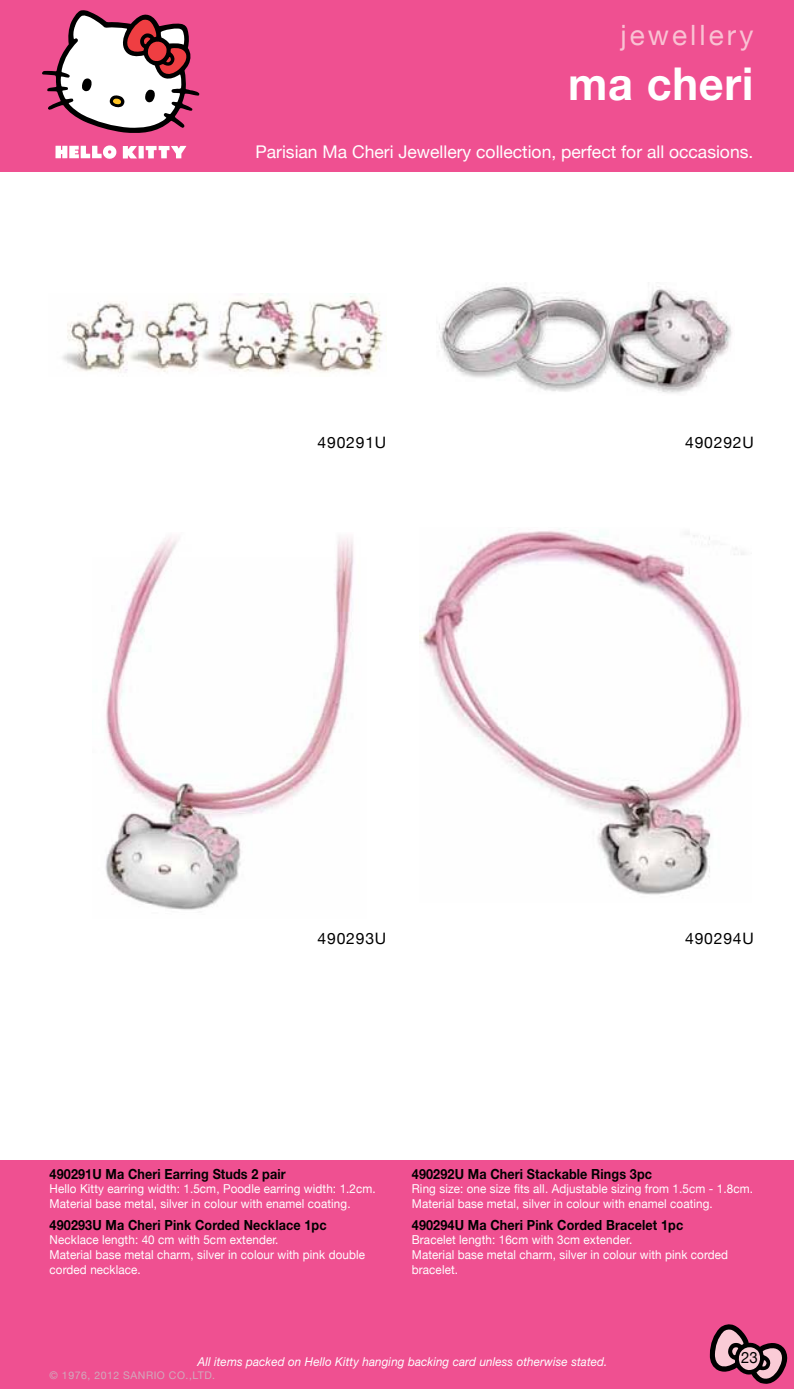
<style>
.page{position:relative;width:794px;height:1389px;background:#fff}
.page>*{position:absolute;margin:0;border:0;box-sizing:border-box;transform-origin:0 0}
.t1{font:700 45.5px "Helvetica Neue";letter-spacing:.02em;color:#fff;scale:.95 1}
.t2{font:28px "Helvetica Neue";letter-spacing:.11em;color:#f9c2d3}
.t3{font:17.5px "Helvetica Neue";color:#fff}
.t4{font:15.75px "Helvetica Neue";letter-spacing:.05em;color:#000}
.t5{font:15.75px "Helvetica Neue";letter-spacing:.05em;color:#000;scale:.95 1}
.t6{font:700 14px "Helvetica Neue";letter-spacing:.01em;color:#000;scale:.9 1}
.t7{font:12.25px/14.7px "Helvetica Neue";letter-spacing:.01em;color:#fff;scale:.95 1}
.t8{font:italic 12.25px "Helvetica Neue";letter-spacing:.01em;color:#fff;scale:.95 1}
.t9{font:10.5px "Helvetica Neue";letter-spacing:.05em;color:#d1aabc}
</style>
<div class="page">
<div style="left:0;top:1161px;width:794px;height:228px;background:#ef5091"></div>
<div style="left:0;top:0;width:794px;height:171px;background:#ef5091"></div>
<img style="left:62px;top:293px;width:321px;height:80px">
<img style="left:105px;top:537px;width:249px;height:373px">
<img style="left:419px;top:530px;width:325px;height:365px">
<img style="left:439px;top:286px;width:293px;height:107px">
<svg style="left:42px;top:10px;width:157px;height:123px"></svg>
<svg style="left:123px;top:146px;width:14px;height:13px"></svg>
<div style="left:138px;top:146px;width:6px;height:12px;background:#fff"></div>
<svg style="left:146px;top:146px;width:40px;height:12px"></svg>
<svg style="left:55px;top:145px;width:62px;height:14px"></svg>
<svg style="left:709px;top:1324px;width:79px;height:60px"></svg>
<h2 class="t2" style="left:620px;top:19px;width:134px">jewellery</h2>
<h1 class="t1" style="left:568px;top:56px;width:197px">ma cheri</h1>
<h3 class="t3" style="left:255px;top:141px;width:499px">Parisian Ma Cheri Jewellery collection, perfect for all occasions.</h3>
<p class="t4" style="left:318px;top:433px;width:70px">490291U</p>
<p class="t4" style="left:685px;top:433px;width:70px">490292U</p>
<p class="t4" style="left:318px;top:929px;width:70px">490293U</p>
<p class="t4" style="left:685px;top:929px;width:70px">490294U</p>
<p class="t6" style="left:50px;top:1165px;width:264px">490291U Ma Cheri Earring Studs 2 pair</p>
<p class="t7" style="left:50px;top:1181px;width:345px">Hello Kitty earring width: 1.5cm, Poodle earring width: 1.2cm.<br>Material base metal, silver in colour with enamel coating.</p>
<p class="t6" style="left:50px;top:1216px;width:309px">490293U Ma Cheri Pink Corded Necklace 1pc</p>
<p class="t7" style="left:50px;top:1233px;width:333px">Necklace length: 40 cm with 5cm extender.<br>Material base metal charm, silver in colour with pink double corded necklace.</p>
<p class="t6" style="left:412px;top:1165px;width:268px">490292U Ma Cheri Stackable Rings 3pc</p>
<p class="t7" style="left:412px;top:1181px;width:360px">Ring size: one size fits all. Adjustable sizing from 1.5cm - 1.8cm.<br>Material base metal, silver in colour with enamel coating.</p>
<p class="t6" style="left:412px;top:1216px;width:303px">490294U Ma Cheri Pink Corded Bracelet 1pc</p>
<p class="t7" style="left:412px;top:1233px;width:334px">Bracelet length: 16cm with 3cm extender.<br>Material base metal charm, silver in colour with pink corded bracelet.</p>
<p class="t8" style="left:197px;top:1354px;width:433px">All items packed on Hello Kitty hanging backing card unless otherwise stated.</p>
<p class="t9" style="left:50px;top:1369px;width:167px">© 1976, 2012 SANRIO CO.,LTD.</p>
<p class="t5" style="left:741px;top:1348px;width:19px">23</p>
</div>
